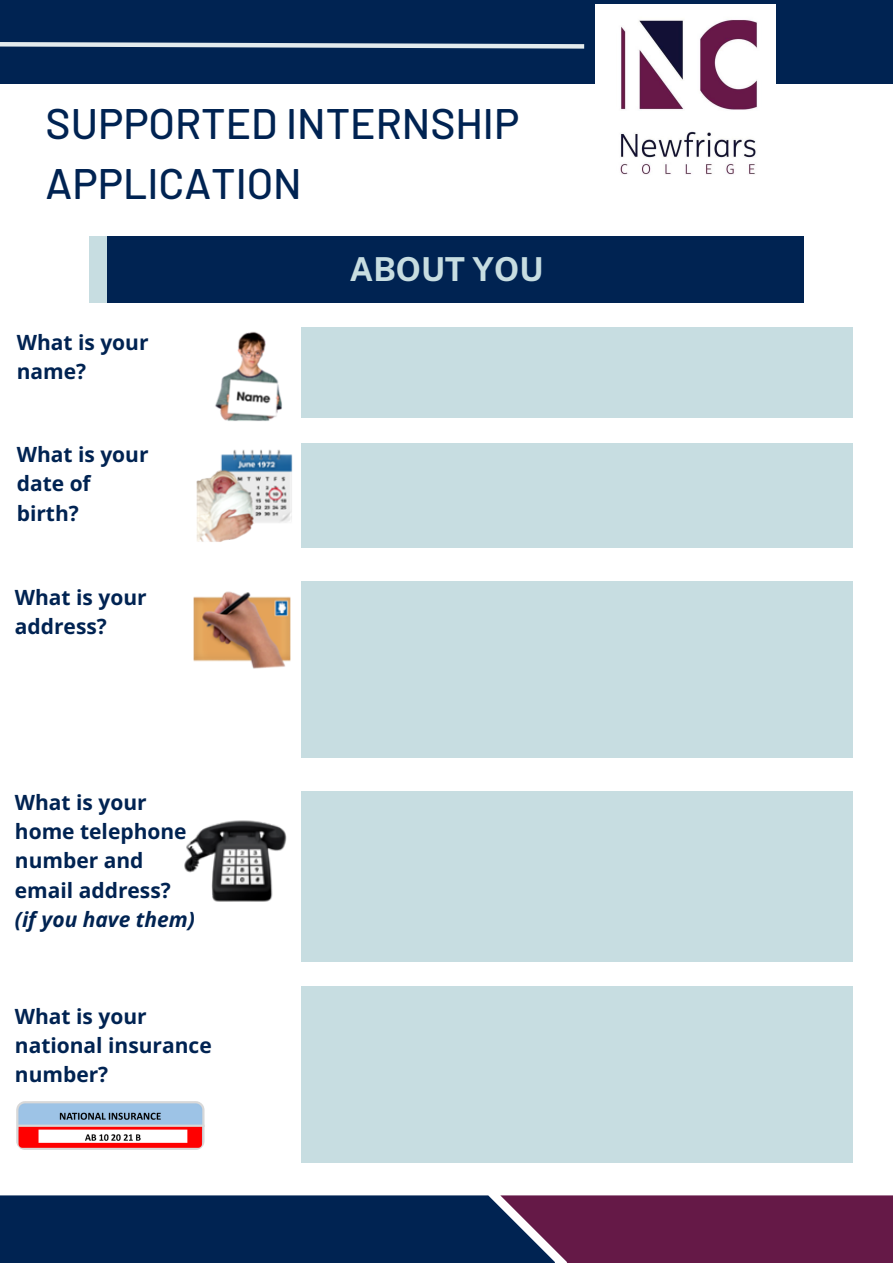
<style>
.page{position:relative;width:893px;height:1264px;background:#fff}
.page>*{position:absolute;margin:0;border:0;box-sizing:border-box;transform-origin:0 0}
.t1{font:500 42.6px/59.6px "Barlow";color:#002352}
.t2{font:700 33px "Public Sans";color:#c7dde1}
.t3{font:700 21px/29.2px "Open Sans";color:#002352}
.t4{font:italic 700 21px "Open Sans";color:#002352}
</style>
<div class="page">
<div style="left:89px;top:236px;width:714px;height:66px;background:#002352"></div>
<div style="left:302px;top:327px;width:551px;height:91px;background:#c7dde1"></div>
<div style="left:302px;top:443px;width:551px;height:104px;background:#c7dde1"></div>
<div style="left:0;top:0;width:892px;height:84px;background:#002352"></div>
<div style="left:0;top:1195px;width:555px;height:67px;background:#002352"></div>
<div style="left:500px;top:1195px;width:392px;height:67px;background:#651947"></div>
<div style="left:89px;top:236px;width:18px;height:66px;background:#c7dde1"></div>
<svg style="left:0;top:42px;width:585px;height:7px"></svg>
<img style="left:595px;top:4px;width:180px;height:171px">
<img style="left:215px;top:331px;width:67px;height:90px">
<div style="left:302px;top:580px;width:551px;height:177px;background:#c7dde1"></div>
<div style="left:302px;top:791px;width:551px;height:170px;background:#c7dde1"></div>
<img style="left:196px;top:449px;width:97px;height:93px">
<img style="left:193px;top:591px;width:98px;height:78px">
<img style="left:184px;top:820px;width:103px;height:82px">
<div style="left:302px;top:986px;width:551px;height:177px;background:#c7dde1"></div>
<img style="left:17px;top:1101px;width:188px;height:48px">
<p class="t1" style="left:46px;top:93px;width:475px">SUPPORTED INTERNSHIP<br>APPLICATION</p>
<p class="t3" style="left:17px;top:327px;width:133px">What is your name?</p>
<p class="t3" style="left:17px;top:439px;width:133px">What is your date of</p>
<p class="t3" style="left:17px;top:498px;width:64px">birth?</p>
<p class="t3" style="left:15px;top:582px;width:133px">What is your address?</p>
<p class="t3" style="left:15px;top:787px;width:173px">What is your home telephone number and email address?</p>
<p class="t4" style="left:15px;top:904px;width:181px">(if you have them)</p>
<p class="t3" style="left:15px;top:1001px;width:198px">What is your national insurance number?</p>
<p class="t2" style="left:349px;top:250px;width:195px">ABOUT YOU</p>
</div>
